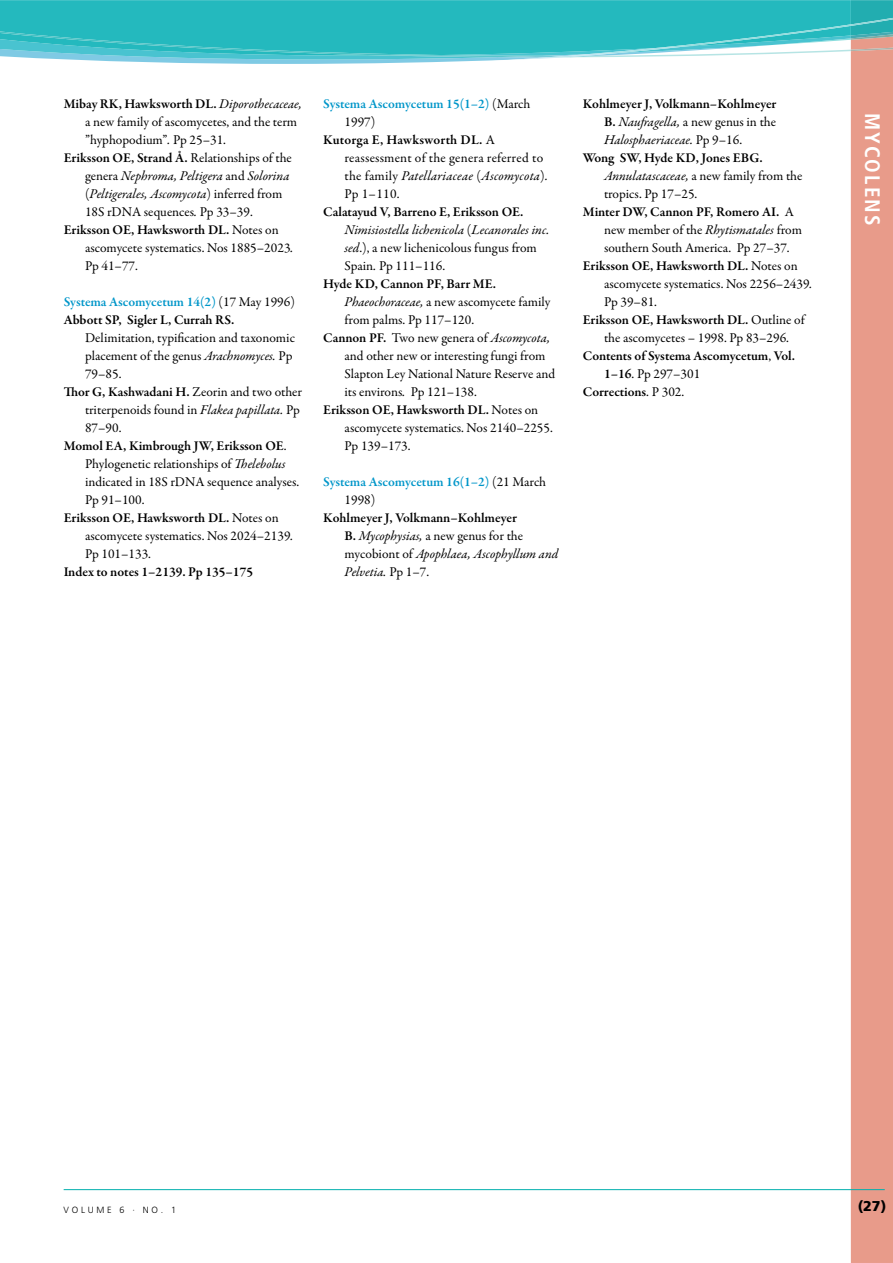
<style>
.page{position:relative;width:893px;height:1263px;background:#fff}
.page>*{position:absolute;margin:0;border:0;box-sizing:border-box;transform-origin:0 0}
.t1{font:700 condensed 21px "Frutiger LT Std";letter-spacing:.1em;color:#fff}
.t2{font:900 14.25px "Frutiger LT Std";color:#000}
.t3{font:13.5px "Garamond Premr Pro";color:#000}
.t4{font:600 13.5px/18px "Garamond Premr Pro";color:#000}
.t5{font:italic 13.5px/18px "Garamond Premr Pro";color:#000}
.t6{font:600 13.5px/18px "Garamond Premr Pro";letter-spacing:-.005em;color:#0096c9}
.t7{font:13.5px "Garamond Premr Pro";letter-spacing:.02em;color:#000}
.t8{font:300 9px "Frutiger LT Std";letter-spacing:.3em;color:#000}
.s1{font-weight:400;font-style:italic}
.s2{font-style:italic}
.s3{font-weight:400}
.s4{font-style:normal}
.s5{color:#0096c9}
.s6{font-weight:400;color:#000}
.s7{font-weight:600}
.s8{font-weight:600;font-style:normal}
</style>
<div class="page">
<svg style="left:850px;top:70px;width:42px;height:1193px;fill:#e89b8a"></svg>
<svg style="left:0;top:0;width:892px;height:70px"></svg>
<hr style="left:64px;top:1189px;width:820px;height:1px;background:#00afad">
<p class="t4" style="left:64px;top:96px;width:240px">Mibay RK, Hawksworth DL. <span class="s1">Diporothecaceae,</span></p>
<p class="t3" style="left:85px;top:116px;width:214px">a new family of ascomycetes, and the term</p>
<p class="t3" style="left:85px;top:134px;width:142px">”hyphopodium”<span class="s2">.</span> Pp 25–31.</p>
<p class="t4" style="left:64px;top:150px;width:230px">Eriksson OE, Strand Å. <span class="s3">Relationships of the</span></p>
<p class="t5" style="left:85px;top:168px;width:206px"><span class="s4">genera</span> Nephroma, Peltigera <span class="s4">and</span> Solorina</p>
<p class="t5" style="left:85px;top:186px;width:199px"><span class="s4">(</span>Peltigerales, Ascomycota<span class="s4">) inferred from</span></p>
<p class="t3" style="left:85px;top:206px;width:169px">18S rDNA sequences<span class="s2">.</span> Pp 33–39.</p>
<p class="t4" style="left:64px;top:222px;width:216px">Eriksson OE, Hawksworth DL. <span class="s3">Notes on</span></p>
<p class="t3" style="left:85px;top:242px;width:210px">ascomycete systematics. Nos 1885–2023<span class="s2">.</span></p>
<p class="t3" style="left:85px;top:260px;width:54px">Pp 41–77.</p>
<p class="t4" style="left:64px;top:294px;width:233px"><span class="s5">Systema Ascomycetum 14(2)</span> <span class="s3">(17 May 1996)<br></span>Abbott SP, Sigler L, Currah RS.</p>
<p class="t3" style="left:85px;top:332px;width:211px">Delimitation, typification and taxonomic</p>
<p class="t3" style="left:85px;top:350px;width:209px">placement of the genus <span class="s2">Arachnomyces.</span> Pp</p>
<p class="t3" style="left:85px;top:368px;width:38px">79–85.</p>
<p class="t4" style="left:64px;top:384px;width:240px">Thor G, Kashwadani H. <span class="s3">Zeorin and two other</span></p>
<p class="t3" style="left:85px;top:404px;width:216px">triterpenoids found in <span class="s2">Flakea papillata.</span> Pp</p>
<p class="t3" style="left:85px;top:422px;width:38px">87–90.</p>
<p class="t4" style="left:64px;top:438px;width:224px">Momol EA, Kimbrough JW, Eriksson OE<span class="s3">.</span></p>
<p class="t3" style="left:85px;top:458px;width:202px">Phylogenetic rela tion ships of <span class="s2">Thelebolus</span></p>
<p class="t3" style="left:85px;top:476px;width:216px">indicated in 18S rDNA sequence analyses.</p>
<p class="t3" style="left:85px;top:494px;width:61px">Pp 91–100.</p>
<p class="t4" style="left:64px;top:510px;width:216px">Eriksson OE, Hawksworth DL. <span class="s3">Notes on</span></p>
<p class="t3" style="left:85px;top:530px;width:210px">ascomycete systematics. Nos 2024–2139<span class="s2">.</span></p>
<p class="t3" style="left:85px;top:548px;width:68px">Pp 101–133.</p>
<p class="t4" style="left:64px;top:564px;width:191px">Index to notes 1–2139. Pp 135–175</p>
<p class="t6" style="left:323px;top:96px;width:209px">Systema Ascomycetum 15(1–2) <span class="s6">(March</span></p>
<p class="t3" style="left:344px;top:116px;width:32px">1997)</p>
<p class="t4" style="left:323px;top:132px;width:173px">Kutorga E, Hawksworth DL. <span class="s3">A</span></p>
<p class="t7" style="left:344px;top:152px;width:200px">reassessment of the genera referred to</p>
<p class="t5" style="left:344px;top:168px;width:205px"><span class="s4">the family</span> Patellariaceae <span class="s4">(</span>Ascomycota<span class="s4">)</span>.</p>
<p class="t3" style="left:344px;top:188px;width:57px">Pp 1–110.</p>
<p class="t4" style="left:323px;top:204px;width:202px">Calatayud V, Barreno E, Eriksson OE.</p>
<p class="t5" style="left:344px;top:222px;width:206px">Nimisiostella lichenicola <span class="s4">(</span>Lecanorales inc.</p>
<p class="t3" style="left:344px;top:242px;width:194px"><span class="s2">sed</span>.), a new lichenicolous fungus from</p>
<p class="t3" style="left:344px;top:260px;width:102px">Spain<span class="s2">.</span> Pp 111–116.</p>
<p class="t4" style="left:323px;top:276px;width:174px">Hyde KD, Cannon PF, Barr ME.</p>
<p class="t3" style="left:344px;top:296px;width:207px"><span class="s2">Phaeochoraceae,</span> a new ascomycete family</p>
<p class="t3" style="left:344px;top:314px;width:131px">from palms. Pp 117–120.</p>
<p class="t3" style="left:323px;top:332px;width:228px"><span class="s7">Cannon PF.</span> Two new genera of <span class="s2">Ascomycota,</span></p>
<p class="t3" style="left:344px;top:350px;width:202px">and other new or interesting fungi from</p>
<p class="t3" style="left:344px;top:368px;width:212px">Slapton Ley National Nature Reserve and</p>
<p class="t3" style="left:344px;top:386px;width:134px">its environs<span class="s2">.</span> Pp 121–138.</p>
<p class="t4" style="left:323px;top:402px;width:216px">Eriksson OE, Hawksworth DL. <span class="s3">Notes on</span></p>
<p class="t3" style="left:344px;top:422px;width:210px">ascomycete systematics. Nos 2140–2255.</p>
<p class="t3" style="left:344px;top:440px;width:68px">Pp 139–173.</p>
<p class="t6" style="left:344px;top:474px;width:203px;text-indent:-21px">Systema Ascomycetum 16(1–2) <span class="s6">(21 March<br>1998)</span></p>
<p class="t5" style="left:344px;top:510px;width:215px;text-indent:-21px"><span class="s8">Kohlmeyer J, Volkmann–Kohlmeyer<br>B.</span> Mycophysias, <span class="s4">a new genus for the mycobiont of</span> Apophlaea, Ascophyllum and<br>Pelvetia. <span class="s4">Pp 1–7.</span></p>
<p class="t4" style="left:582px;top:96px;width:195px">Kohlmeyer J, Volkmann–Kohlmeyer</p>
<p class="t3" style="left:604px;top:116px;width:173px"><span class="s7">B.</span> <span class="s2">Naufragella,</span> a new genus in the</p>
<p class="t5" style="left:604px;top:132px;width:139px">Halosphaeriaceae. <span class="s4">Pp 9–16.</span></p>
<p class="t4" style="left:582px;top:150px;width:181px">Wong SW, Hyde KD, Jones EBG.</p>
<p class="t3" style="left:604px;top:170px;width:200px"><span class="s2">Annulatascaceae,</span> a new family from the</p>
<p class="t3" style="left:604px;top:188px;width:95px">tropics. Pp 17–25.</p>
<p class="t4" style="left:582px;top:204px;width:213px">Minter DW, Cannon PF, Romero AI. <span class="s3">A</span></p>
<p class="t3" style="left:604px;top:224px;width:199px">new member of the <span class="s2">Rhytismatales</span> from</p>
<p class="t3" style="left:604px;top:242px;width:187px">southern South America. Pp 27–37.</p>
<p class="t4" style="left:582px;top:258px;width:216px">Eriksson OE, Hawksworth DL. <span class="s3">Notes on</span></p>
<p class="t3" style="left:604px;top:278px;width:210px">ascomycete systematics. Nos 2256–2439<span class="s2">.</span></p>
<p class="t3" style="left:604px;top:296px;width:54px">Pp 39–81.</p>
<p class="t4" style="left:582px;top:312px;width:223px">Eriksson OE, Hawksworth DL. <span class="s3">Outline of</span></p>
<p class="t3" style="left:604px;top:332px;width:186px">the ascomycetes – 1998. Pp 83–296.</p>
<p class="t4" style="left:582px;top:348px;width:214px">Contents of Systema Ascomycetum<span class="s3">,</span> Vol.</p>
<p class="t3" style="left:604px;top:368px;width:98px"><span class="s7">1–16</span>. Pp 297–301</p>
<p class="t4" style="left:582px;top:384px;width:103px">Corrections<span class="s3">. P 302.</span></p>
<h1 class="t1" style="left:881px;top:113px;width:114px;rotate:90deg">MYCOLENS</h1>
<p class="t8" style="left:64px;top:1205px;width:114px">VOLUME 6 · NO. 1</p>
<p class="t2" style="left:857px;top:1198px;width:30px">(27)</p>
</div>
